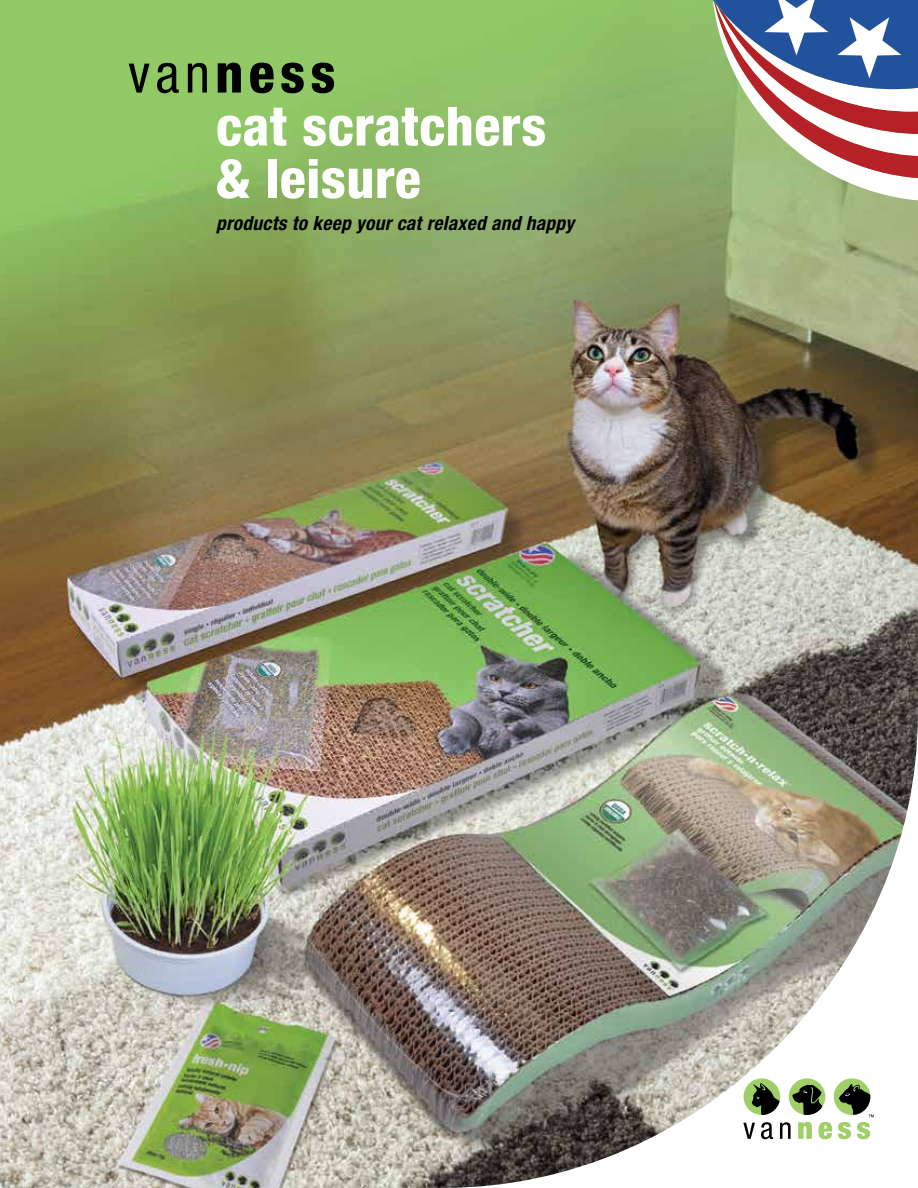
<style>
.page{position:relative;width:918px;height:1188px;background:#fff}
.page>*{position:absolute;margin:0;border:0;box-sizing:border-box;transform-origin:0 0}
.t1{font:800 condensed 54px/52.5px "Helvetica Neue LT Std";letter-spacing:.01em;color:#fff}
.t2{font:800 condensed 54px "Helvetica Neue LT Std";color:#000}
.t3{font:italic 700 condensed 19.5px "Helvetica Neue LT Std";letter-spacing:.015em;color:#000}
.s1{font-weight:400}
</style>
<div class="page">
<img style="left:0;top:0;width:918px;height:1188px">
<div style="left:834px;top:1078px;width:36px;height:37px;background:#a0cf67;border-radius:50%"></div>
<svg style="left:743px;top:1123px;width:12px;height:16px"></svg>
<svg style="left:761px;top:1122px;width:12px;height:17px"></svg>
<svg style="left:780px;top:1122px;width:11px;height:17px"></svg>
<svg style="left:798px;top:1122px;width:14px;height:17px"></svg>
<svg style="left:818px;top:1122px;width:14px;height:17px"></svg>
<div style="left:789px;top:1078px;width:36px;height:37px;background:#a0cf67;border-radius:50%"></div>
<svg style="left:792px;top:1085px;width:31px;height:30px"></svg>
<div style="left:744px;top:1078px;width:36px;height:37px;background:#a0cf67;border-radius:50%"></div>
<svg style="left:752px;top:1083px;width:28px;height:32px"></svg>
<svg style="left:838px;top:1084px;width:36px;height:55px"></svg>
<svg style="left:699px;top:0;width:219px;height:201px"></svg>
<h1 class="t2" style="left:128px;top:40px;width:209px"><span class="s1">van</span>ness</h1>
<h1 class="t1" style="left:216px;top:99px;width:332px">cat scratchers &amp; leisure</h1>
<p class="t3" style="left:216px;top:211px;width:360px">products to keep your cat relaxed and happy</p>
</div>
